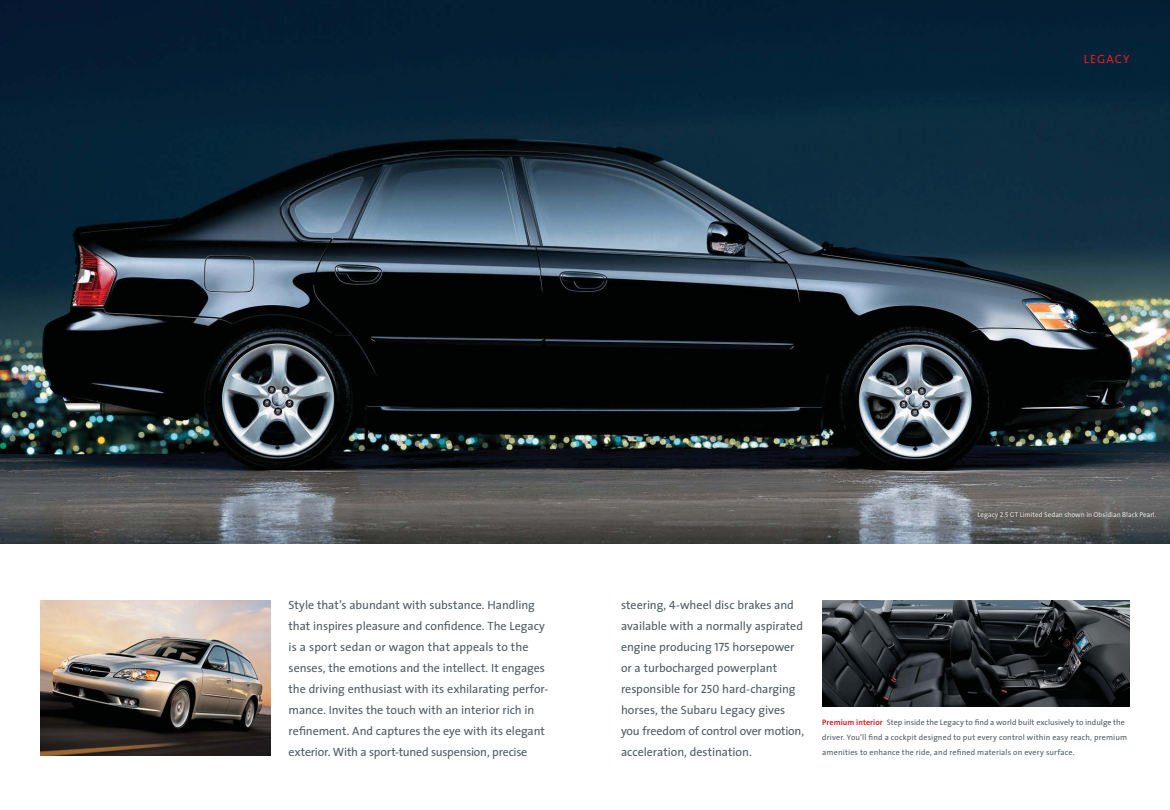
<style>
.page{position:relative;width:1170px;height:810px;background:#fff}
.page>*{position:absolute;margin:0;border:0;box-sizing:border-box;transform-origin:0 0}
.t1{font:12px/21px "The Sans Subaru";letter-spacing:-.005em;color:#4e5b63}
.t2{font:12px "The Sans Subaru";letter-spacing:.095em;color:#e21f26}
.t3{font:8px/15px "The Sans Subaru";letter-spacing:.015em;color:#4e5b63}
.t4{font:7px "The Sans Subaru";letter-spacing:.005em;color:#e4e8eb}
.s1{font-family:"The Sans Bold Subaru";color:#e21f26}
</style>
<div class="page">
<img style="left:0;top:0;width:1170px;height:543px">
<img style="left:822px;top:600px;width:308px;height:107px">
<img style="left:40px;top:600px;width:230px;height:156px">
<p class="t2" style="left:1084px;top:54px;width:47px">LEGACY</p>
<p class="t4" style="left:977px;top:512px;width:181px">Legacy 2.5 GT Limited Sedan shown in Obsidian Black Pearl.</p>
<p class="t1" style="left:289px;top:596px;width:261px">Style that’s abundant with substance. Handling that inspires pleasure and confidence. The Legacy is a sport sedan or wagon that appeals to the senses, the emotions and the intellect. It engages the driving enthusiast with its exhilarating perfor&shy;mance. Invites the touch with an interior rich in refinement. And captures the eye with its elegant exterior. With a sport-tuned suspension, precise</p>
<p class="t1" style="left:621px;top:596px;width:185px">steering, 4-wheel disc brakes and available with a normally aspirated engine producing 175 horsepower or a turbocharged powerplant responsible for 250 hard-charging horses, the Subaru Legacy gives you freedom of control over motion, acceleration, destination.</p>
<p class="t3" style="left:822px;top:716px;width:306px"><span class="s1">Premium interior</span> Step inside the Legacy to find a world built exclusively to indulge the driver. You’ll find a cockpit designed to put every control within easy reach, premium amenities to enhance the ride, and refined materials on every surface.</p>
</div>
